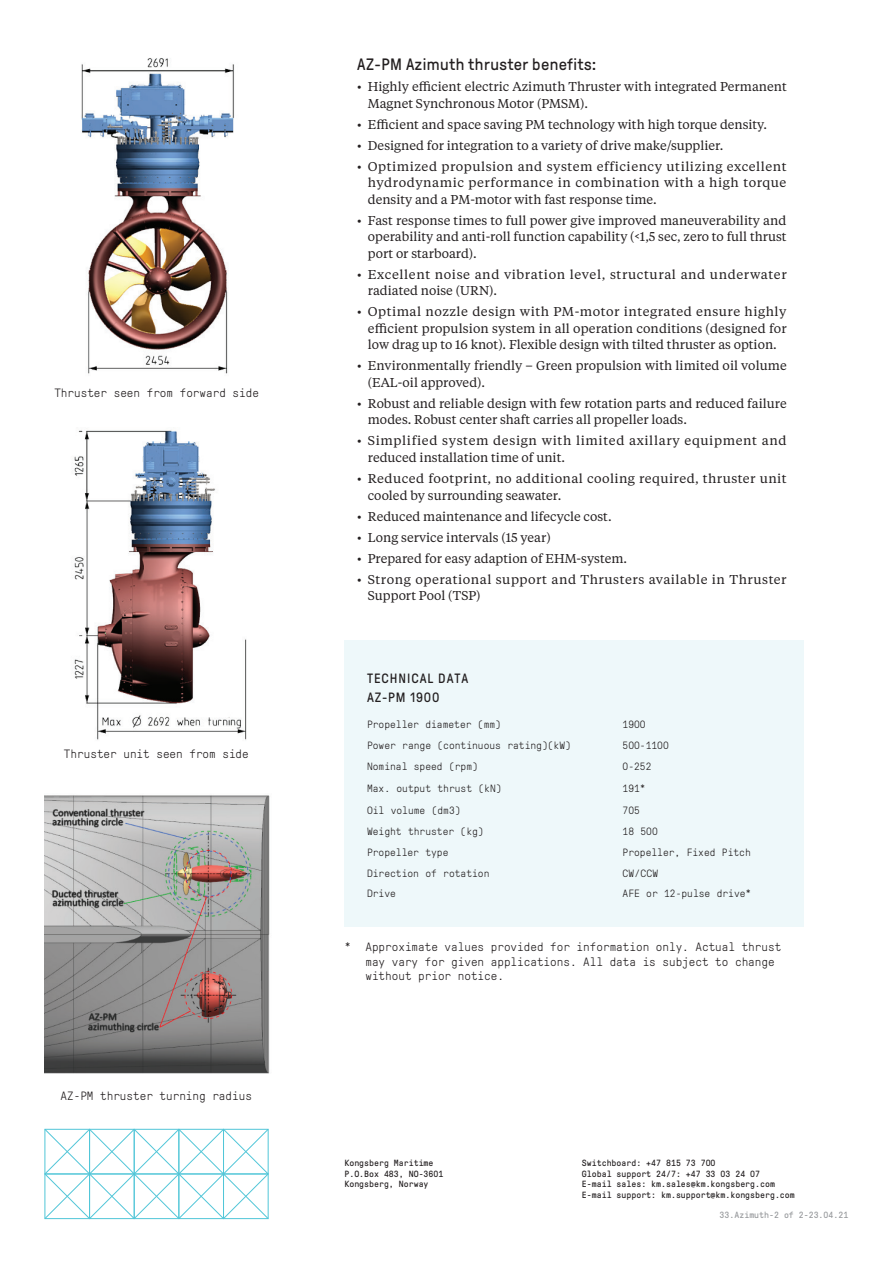
<style>
.page{position:relative;width:893px;height:1263px;background:#fff}
.page>*{position:absolute;margin:0;border:0;box-sizing:border-box;transform-origin:0 0}
.t1{font:16.5px "GT Pressura";letter-spacing:.025em;color:#231f20}
.t2{font:13.5px/19.5px "GT Pressura";letter-spacing:.07em;color:#231f20}
.t3{font:12.75px/16.5px "Tiempos Text";color:#231f20}
.t4{font:12.75px/16.5px "Tiempos Text";letter-spacing:.045em;color:#231f20}
.t5{font:12.75px/16.5px "Tiempos Text";letter-spacing:.03em;color:#231f20}
.t6{font:12.75px/16.5px "Tiempos Text";letter-spacing:.04em;color:#231f20}
.t7{font:300 12px/14.4px "GT Pressura Mono";color:#231f20}
.t8{font:300 10.5px "GT Pressura Mono";color:#231f20}
.t9{font:9px/10.8px "GT Pressura Mono";color:#231f20}
.t10{font:9px "GT Pressura Mono";color:#97999c}
</style>
<div class="page">
<svg style="left:44px;top:1128px;width:225px;height:91px"></svg>
<div style="left:344px;top:640px;width:460px;height:287px;background:#eef8fa"></div>
<img style="left:81px;top:58px;width:153px;height:316px">
<img style="left:45px;top:795px;width:225px;height:279px">
<img style="left:74px;top:430px;width:173px;height:310px">
<p class="t7" style="left:54px;top:386px;width:206px">Thruster seen from forward side</p>
<p class="t7" style="left:64px;top:747px;width:186px">Thruster unit seen from side</p>
<p class="t7" style="left:61px;top:1089px;width:193px">AZ-PM thruster turning radius</p>
<p class="t1" style="left:357px;top:56px;width:240px">AZ-PM Azimuth thruster benefits:</p>
<p class="t3" style="left:368px;top:78px;width:421px;text-indent:-11px">• Highly efficient electric Azimuth Thruster with integrated Permanent<br>Magnet Synchronous Motor (PMSM).</p>
<p class="t3" style="left:357px;top:116px;width:411px">• Efficient and space saving PM technology with high torque density.</p>
<p class="t3" style="left:357px;top:137px;width:368px">• Designed for integration to a variety of drive make/supplier.</p>
<p class="t3" style="left:368px;top:158px;width:420px;text-align:justify;text-indent:-11px">• Optimized propulsion and system efficiency utilizing excellent hydrodynamic performance in combination with a high torque density and a PM-motor with fast response time.</p>
<p class="t3" style="left:368px;top:212px;width:420px;text-align:justify;text-indent:-11px">• Fast response times to full power give improved maneuverability and operability and anti-roll function capability (&lt;1,5 sec, zero to full thrust port or starboard).</p>
<p class="t4" style="left:368px;top:266px;width:420px;text-indent:-11px">• Excellent noise and vibration level, structural and underwater radiated noise (URN).</p>
<p class="t3" style="left:368px;top:303px;width:420px;text-align:justify;text-indent:-11px">• Optimal nozzle design with PM-motor integrated ensure highly efficient propulsion system in all operation conditions (designed for low drag up to 16 knot). Flexible design with tilted thruster as option.</p>
<p class="t3" style="left:368px;top:357px;width:420px;text-indent:-11px">• Environmentally friendly – Green propulsion with limited oil volume (EAL-oil approved).</p>
<p class="t3" style="left:368px;top:395px;width:420px;text-indent:-11px">• Robust and reliable design with few rotation parts and reduced failure modes. Robust center shaft carries all propeller loads.</p>
<p class="t4" style="left:368px;top:432px;width:420px;text-indent:-11px">• Simplified system design with limited axillary equipment and reduced installation time of unit.</p>
<p class="t5" style="left:368px;top:470px;width:420px;text-indent:-11px">• Reduced footprint, no additional cooling required, thruster unit cooled by surrounding seawater.</p>
<p class="t3" style="left:357px;top:507px;width:256px">• Reduced maintenance and lifecycle cost.</p>
<p class="t3" style="left:357px;top:528px;width:195px">• Long service intervals (15 year)</p>
<p class="t3" style="left:357px;top:549px;width:271px">• Prepared for easy adaption of EHM-system.</p>
<p class="t6" style="left:368px;top:570px;width:420px;text-indent:-11px">• Strong operational support and Thrusters available in Thruster<br>Support Pool (TSP)</p>
<p class="t2" style="left:367px;top:668px;width:103px">TECHNICAL DATA<br>AZ-PM 1900</p>
<p class="t8" style="left:367px;top:719px;width:135px">Propeller diameter (mm)</p>
<p class="t8" style="left:623px;top:719px;width:25px">1900</p>
<p class="t8" style="left:367px;top:740px;width:205px">Power range (continuous rating)(kW)</p>
<p class="t8" style="left:623px;top:740px;width:48px">500-1100</p>
<p class="t8" style="left:367px;top:761px;width:112px">Nominal speed (rpm)</p>
<p class="t8" style="left:623px;top:761px;width:30px">0-252</p>
<p class="t8" style="left:367px;top:782px;width:136px">Max. output thrust (kN)</p>
<p class="t8" style="left:623px;top:782px;width:25px">191*</p>
<p class="t8" style="left:367px;top:805px;width:95px">Oil volume (dm3)</p>
<p class="t8" style="left:623px;top:805px;width:19px">705</p>
<p class="t8" style="left:367px;top:826px;width:118px">Weight thruster (kg)</p>
<p class="t8" style="left:623px;top:826px;width:37px">18 500</p>
<p class="t8" style="left:367px;top:847px;width:83px">Propeller type</p>
<p class="t8" style="left:623px;top:847px;width:130px">Propeller, Fixed Pitch</p>
<p class="t8" style="left:367px;top:867px;width:124px">Direction of rotation</p>
<p class="t8" style="left:623px;top:867px;width:37px">CW/CCW</p>
<p class="t8" style="left:367px;top:888px;width:30px">Drive</p>
<p class="t8" style="left:623px;top:888px;width:130px">AFE or 12-pulse drive*</p>
<p class="t7" style="left:365px;top:940px;width:417px;text-indent:-21px">* Approximate values provided for information only. Actual thrust may vary for given applications. All data is subject to change without prior notice.</p>
<p class="t9" style="left:344px;top:1157px;width:101px">Kongsberg Maritime<br>P.O.Box 483, NO-3601<br>Kongsberg, Norway</p>
<p class="t9" style="left:582px;top:1157px;width:214px">Switchboard: +47 815 73 700<br>Global support 24/7: +47 33 03 24 07<br>E-mail sales: km.sales@km.kongsberg.com E-mail support: km.support@km.kongsberg.com</p>
<p class="t10" style="left:720px;top:1210px;width:130px">33.Azimuth-2 of 2-23.04.21</p>
</div>
